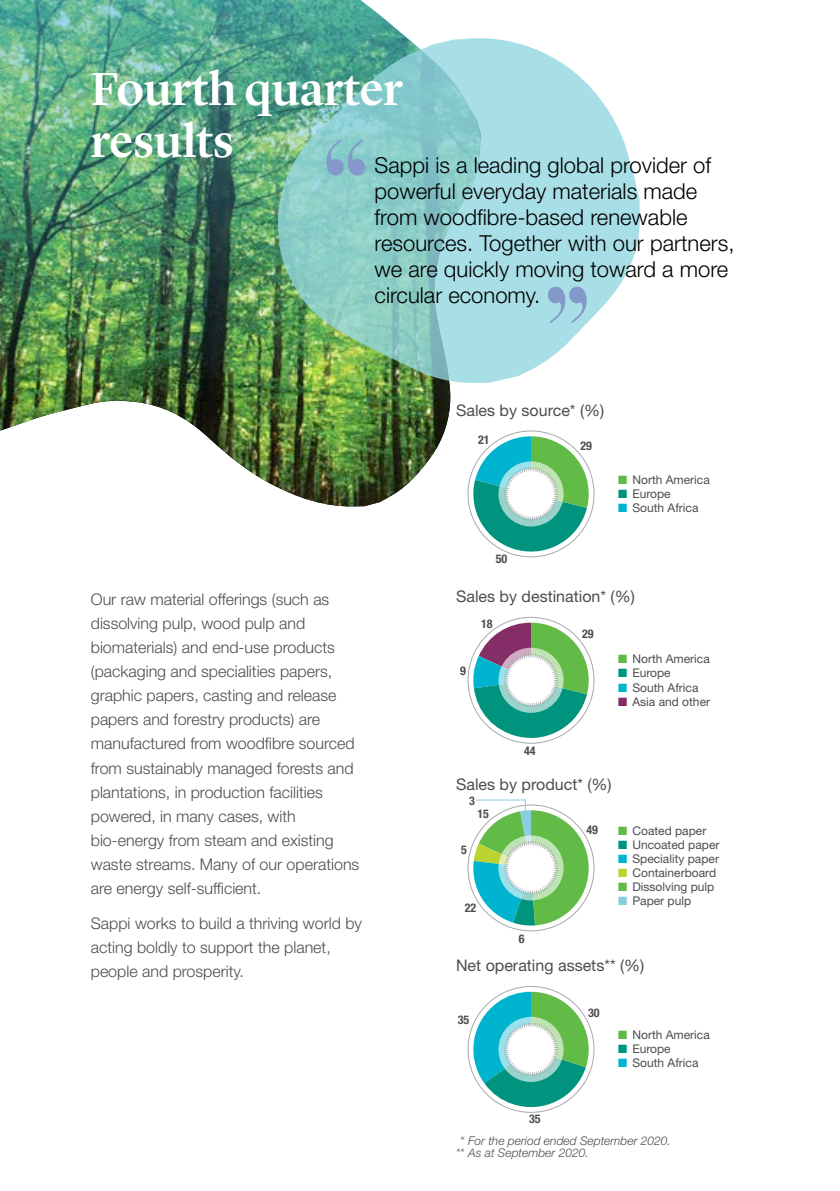
<style>
.page{position:relative;width:840px;height:1191px;background:#fff}
.page>*{position:absolute;margin:0;border:0;box-sizing:border-box;transform-origin:0 0}
.t1{font:500 48px/52px "Lyon Display";letter-spacing:-.005em;color:#fff}
.t2{font:300 22px/26px "Helvetica Neue LT Std";color:#000}
.t3{font:300 16px/24px "Helvetica Neue LT Std";color:#4d4d4f}
.t4{font:16px "Helvetica Neue LT Std";color:#4d4d4f}
.t5{font:12px "Helvetica Neue LT Std";color:#4d4d4f}
.t6{font:italic 300 12px/12px "Helvetica Neue LT Std";color:#4d4d4f}
.t7{font:700 condensed 12px "Helvetica Neue LT Std";color:#4d4d4f}
.s1{color:#62bb46}
.s2{color:#00937e}
.s3{color:#00b4cf}
.s4{color:#852d67}
.s5{color:#bcd331}
.s6{color:#89cddf}
</style>
<div class="page">
<img style="left:0;top:0;width:451px;height:506px">
<svg style="left:277px;top:37px;width:363px;height:346px;background:#9cd2cc"></svg>
<svg style="left:326px;top:139px;width:39px;height:37px"></svg>
<svg style="left:547px;top:287px;width:39px;height:36px"></svg>
<svg style="left:469px;top:436px;width:119px;height:121px"></svg>
<svg style="left:498px;top:461px;width:65px;height:65px"></svg>
<div style="left:506px;top:469px;width:49px;height:50px;background:#fff;border-radius:50%"></div>
<div style="left:504px;top:467px;width:53px;height:54px;border:4px dashed #a7a9ac;border-radius:50%"></div>
<svg style="left:472px;top:622px;width:116px;height:122px"></svg>
<svg style="left:498px;top:647px;width:65px;height:66px"></svg>
<div style="left:506px;top:655px;width:49px;height:50px;background:#fff;border-radius:50%"></div>
<div style="left:504px;top:653px;width:53px;height:54px;border:4px dashed #a7a9ac;border-radius:50%"></div>
<svg style="left:469px;top:991px;width:119px;height:122px"></svg>
<svg style="left:498px;top:1016px;width:65px;height:66px"></svg>
<div style="left:506px;top:1024px;width:49px;height:50px;background:#fff;border-radius:50%"></div>
<div style="left:504px;top:1022px;width:53px;height:54px;border:4px dashed #a7a9ac;border-radius:50%"></div>
<svg style="left:470px;top:799px;width:118px;height:127px"></svg>
<h1 class="t1" style="left:91px;top:59px;width:313px">Fourth quarter results</h1>
<h2 class="t2" style="left:374px;top:152px;width:361px">Sappi is a leading global provider of powerful everyday materials made from woodfibre-based renewable resources. Together with our partners, we are quickly moving toward a more circular economy.</h2>
<p class="t4" style="left:456px;top:400px;width:150px">Sales by source* (%)</p>
<p class="t3" style="left:91px;top:587px;width:270px">Our raw material offerings (such as dissolving pulp, wood pulp and biomaterials) and end-use products (packaging and specialities papers, graphic papers, casting and release papers and forestry products) are manufactured from woodfibre sourced from sustainably managed forests and plantations, in production facilities powered, in many cases, with bio-energy from steam and existing waste streams. Many of our operations are energy self-sufficient.</p>
<p class="t3" style="left:91px;top:911px;width:272px">Sappi works to build a thriving world by acting boldly to support the planet, people and prosperity.</p>
<p class="t7" style="left:478px;top:433px;width:13px">21</p>
<p class="t7" style="left:495px;top:552px;width:13px">50</p>
<p class="t7" style="left:580px;top:438px;width:13px">29</p>
<p class="t5" style="left:618px;top:472px;width:93px"><span class="s1">■</span> North America</p>
<p class="t5" style="left:618px;top:486px;width:54px"><span class="s2">■</span> Europe</p>
<p class="t5" style="left:618px;top:500px;width:82px"><span class="s3">■</span> South Africa</p>
<p class="t4" style="left:456px;top:587px;width:180px">Sales by destination* (%)</p>
<p class="t7" style="left:460px;top:663px;width:7px">9</p>
<p class="t7" style="left:481px;top:616px;width:13px">18</p>
<p class="t7" style="left:523px;top:743px;width:13px">44</p>
<p class="t7" style="left:581px;top:626px;width:13px">29</p>
<p class="t5" style="left:618px;top:652px;width:93px"><span class="s1">■</span> North America</p>
<p class="t5" style="left:618px;top:666px;width:54px"><span class="s2">■</span> Europe</p>
<p class="t5" style="left:618px;top:680px;width:82px"><span class="s3">■</span> South Africa</p>
<p class="t5" style="left:618px;top:694px;width:93px"><span class="s4">■</span> Asia and other</p>
<p class="t4" style="left:456px;top:774px;width:157px">Sales by product* (%)</p>
<p class="t7" style="left:469px;top:793px;width:7px">3</p>
<p class="t7" style="left:461px;top:842px;width:7px">5</p>
<p class="t7" style="left:477px;top:806px;width:13px">15</p>
<p class="t7" style="left:464px;top:900px;width:13px">22</p>
<p class="t7" style="left:518px;top:931px;width:7px">6</p>
<p class="t7" style="left:586px;top:822px;width:13px">49</p>
<p class="t5" style="left:618px;top:824px;width:89px"><span class="s1">■</span> Coated paper</p>
<p class="t5" style="left:618px;top:838px;width:103px"><span class="s2">■</span> Uncoated paper</p>
<p class="t5" style="left:618px;top:852px;width:102px"><span class="s3">■</span> Speciality paper</p>
<p class="t5" style="left:618px;top:866px;width:99px"><span class="s5">■</span> Containerboard</p>
<p class="t5" style="left:618px;top:880px;width:97px"><span class="s1">■</span> Dissolving pulp</p>
<p class="t5" style="left:618px;top:894px;width:74px"><span class="s6">■</span> Paper pulp</p>
<p class="t4" style="left:456px;top:956px;width:190px">Net operating assets** (%)</p>
<p class="t7" style="left:457px;top:1012px;width:13px">35</p>
<p class="t7" style="left:529px;top:1111px;width:13px">35</p>
<p class="t7" style="left:587px;top:1005px;width:13px">30</p>
<p class="t5" style="left:618px;top:1028px;width:93px"><span class="s1">■</span> North America</p>
<p class="t5" style="left:618px;top:1042px;width:54px"><span class="s2">■</span> Europe</p>
<p class="t5" style="left:618px;top:1056px;width:82px"><span class="s3">■</span> South Africa</p>
<p class="t6" style="left:456px;top:1134px;width:216px;text-indent:4px">* For the period ended September 2020. ** As at September 2020.</p>
</div>
